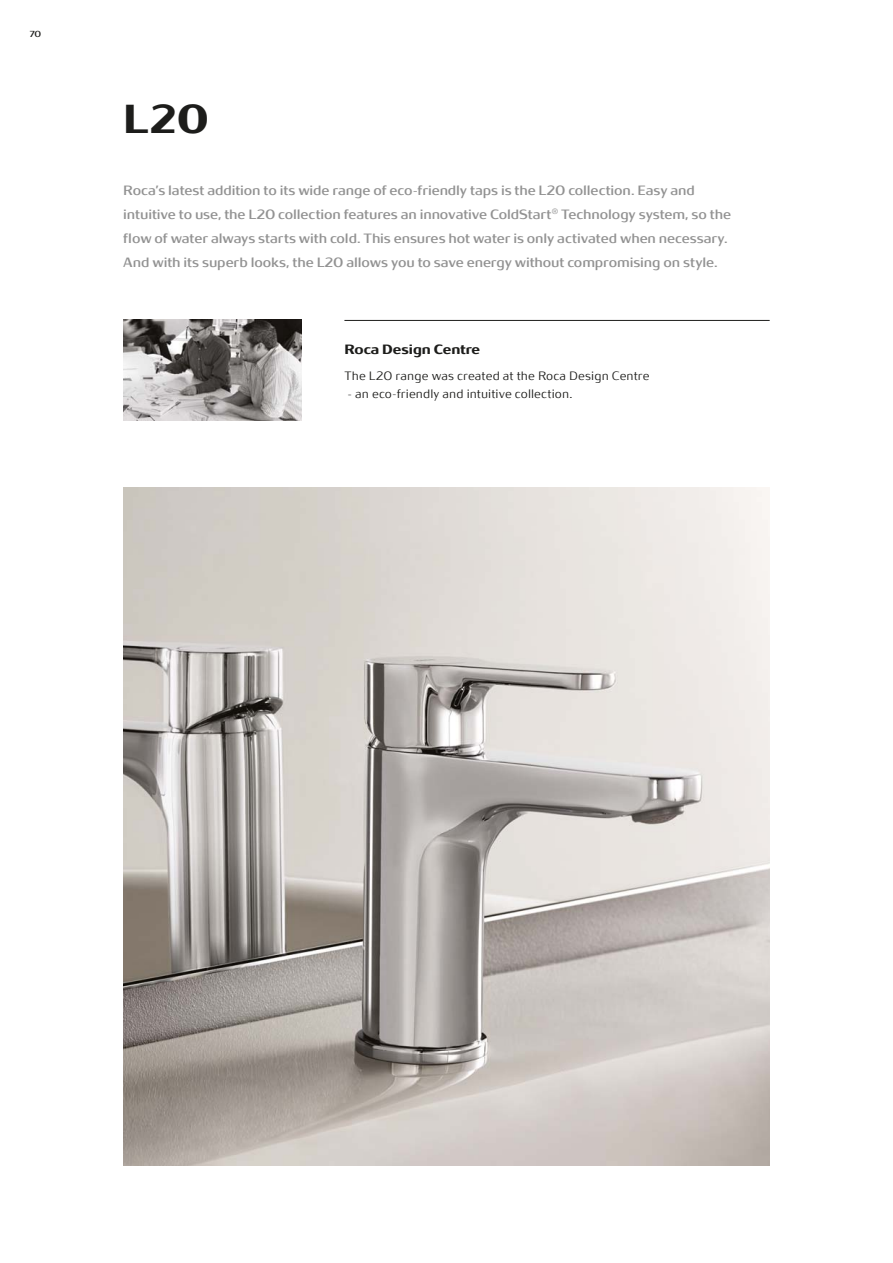
<style>
.page{position:relative;width:893px;height:1263px;background:#fff}
.page>*{position:absolute;margin:0;border:0;box-sizing:border-box;transform-origin:0 0}
.t1{font:700 45px "Roca";color:#1d1d1b}
.t2{font:15px/24px "Roca";letter-spacing:-.01em;color:#929292}
.t3{font:700 15px "Roca";color:#1d1d1b}
.t4{font:300 13.5px "Roca";letter-spacing:.01em;color:#1d1d1b}
.t5{font:9.75px "Roca";color:#1d1d1b}
</style>
<div class="page">
<img style="left:123px;top:488px;width:647px;height:677px">
<img style="left:123px;top:320px;width:179px;height:100px">
<hr style="left:344px;top:320px;width:426px;height:1px;background:#1d1d1b">
<p class="t5" style="left:30px;top:30px;width:13px">70</p>
<h1 class="t1" style="left:123px;top:101px;width:87px">L20</h1>
<p class="t2" style="left:123px;top:179px;width:609px">Roca’s latest addition to its wide range of eco-friendly taps is the L20 collection. Easy and intuitive to use, the L20 collection features an innovative ColdStart<sup>®</sup> Technology system, so the flow of water always starts with cold. This ensures hot water is only activated when necessary.<br>And with its superb looks, the L20 allows you to save energy without compromising on style.</p>
<p class="t3" style="left:344px;top:343px;width:137px">Roca Design Centre</p>
<p class="t4" style="left:344px;top:371px;width:307px">The L20 range was created at the Roca Design Centre</p>
<p class="t4" style="left:347px;top:389px;width:226px">– an eco-friendly and intuitive collection.</p>
</div>
